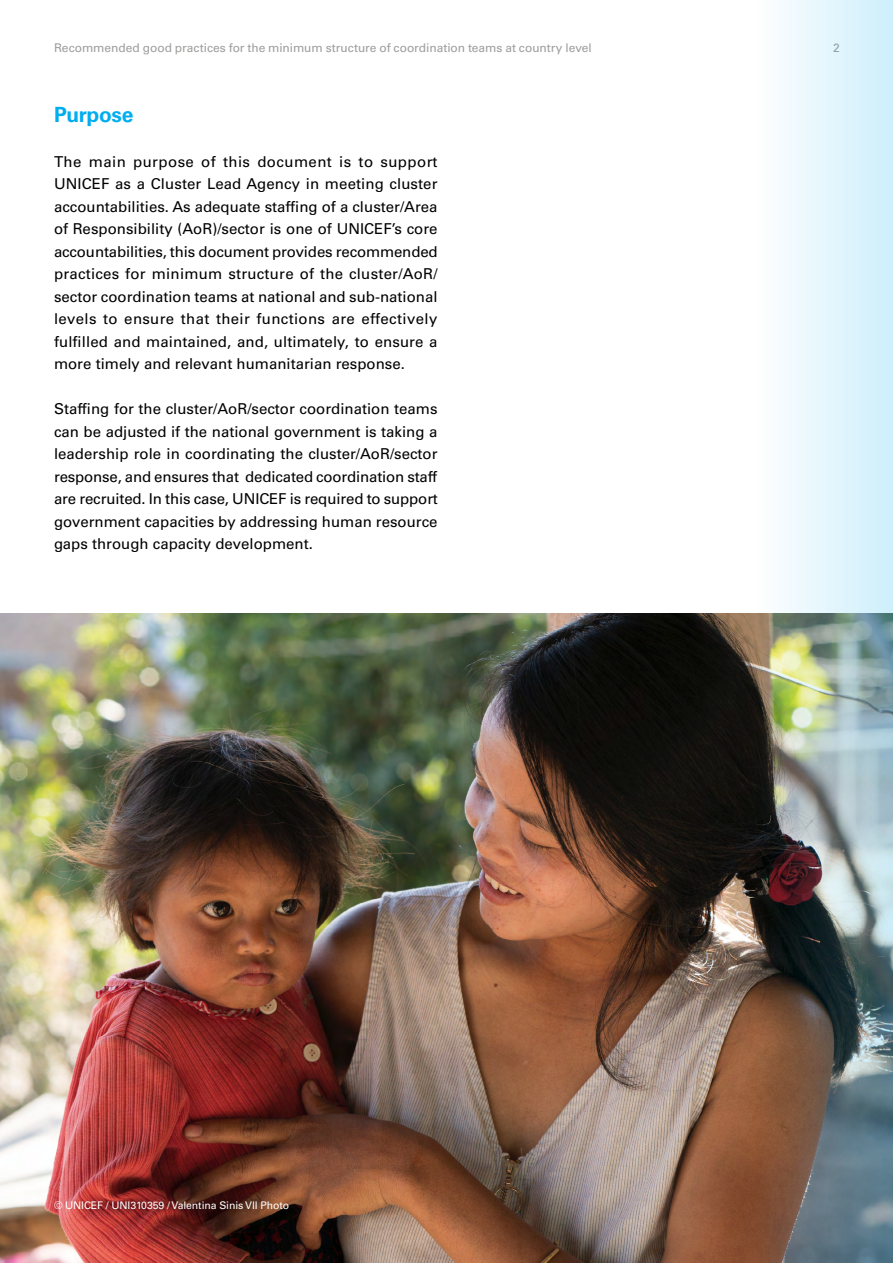
<style>
.page{position:relative;width:893px;height:1263px;background:#fff}
.page>*{position:absolute;margin:0;border:0;box-sizing:border-box;transform-origin:0 0}
.t1{font:700 21px "Univers LT Std";letter-spacing:-.02em;color:#00aeef}
.t2{font:15px/22.5px "Univers LT Std";color:#000;text-align:justify}
.t3{font:12px "Univers LT Std";letter-spacing:-.005em;color:#9d9d9c}
.t4{font:10.5px "Univers LT Std";letter-spacing:-.01em;color:#fff}
</style>
<div class="page">
<img style="left:0;top:614px;width:893px;height:649px">
<img style="left:754px;top:1px;width:138px;height:1262px">
<p class="t3" style="left:54px;top:40px;width:539px">Recommended good practices for the minimum structure of coordination teams at country level</p>
<p class="t3" style="left:833px;top:40px;width:8px">2</p>
<h1 class="t1" style="left:54px;top:102px;width:81px">Purpose</h1>
<p class="t2" style="left:54px;top:150px;width:385px">The main purpose of this document is to support UNICEF as a Cluster Lead Agency in meeting cluster accountabilities. As adequate staffing of a cluster/Area of Responsibility (AoR)/sector is one of UNICEF’s core accountabilities, this document provides recommended practices for minimum structure of the cluster/AoR/ sector coordination teams at national and sub-national levels to ensure that their functions are effectively fulfilled and maintained, and, ultimately, to ensure a more timely and relevant humanitarian response.</p>
<p class="t2" style="left:54px;top:398px;width:385px">Staffing for the cluster/AoR/sector coordination teams can be adjusted if the national government is taking a leadership role in coordinating the cluster/AoR/sector response, and ensures that dedicated coordination staff are recruited. In this case, UNICEF is required to support government capacities by addressing human resource gaps through capacity development.</p>
<p class="t4" style="left:54px;top:1199px;width:237px">© UNICEF / UNI310359 / Valentina Sinis VII Photo</p>
</div>
